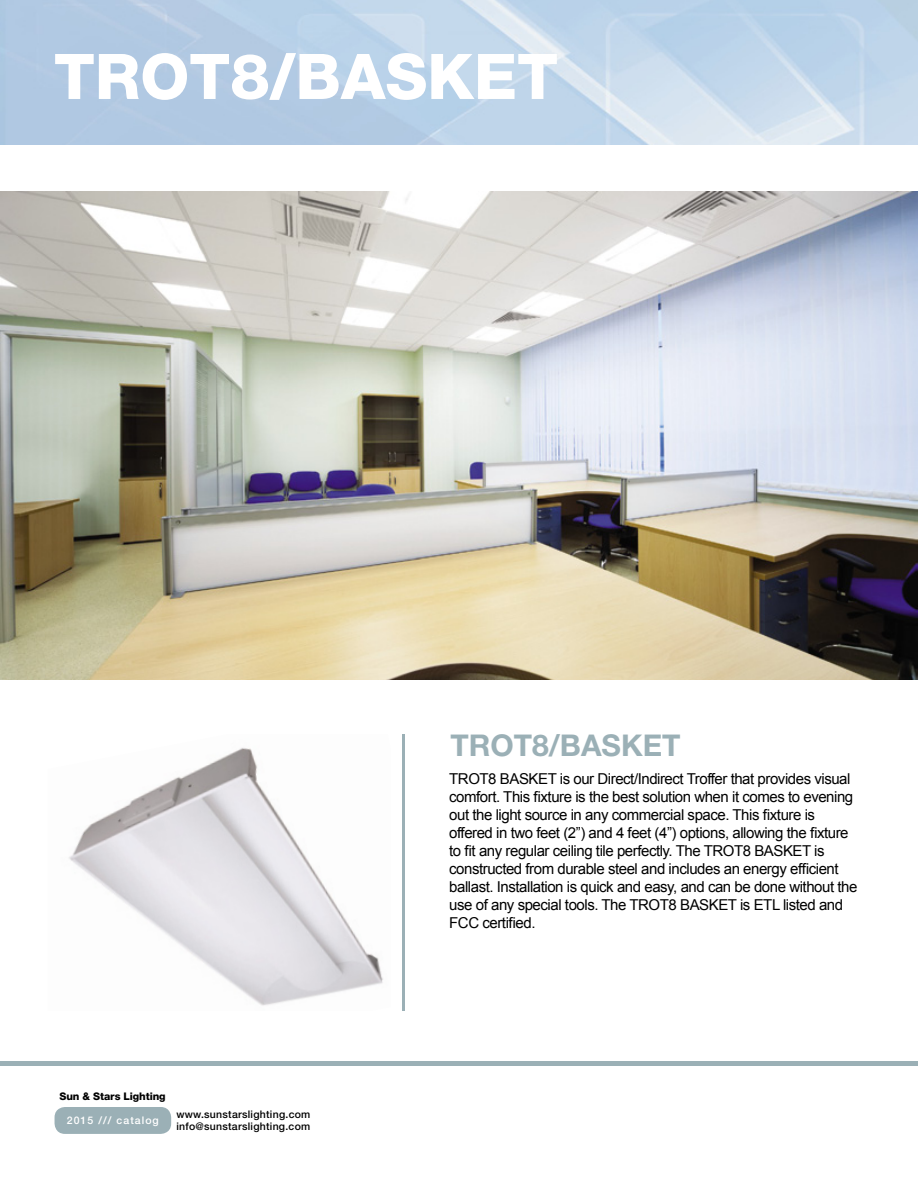
<style>
.page{position:relative;width:918px;height:1188px;background:#fff}
.page>*{position:absolute;margin:0;border:0;box-sizing:border-box;transform-origin:0 0}
.t1{font:800 63px "Helvetica Neue LT Pro";color:#fff}
.t2{font:700 30px "Helvetica Neue LT Pro";color:#9bb0b6}
.t3{font:15px/18px "Arial";letter-spacing:-.03em;color:#000}
.t4{font:500 10.5px "Helvetica Neue LT Pro";letter-spacing:.025em;color:#000}
.t5{font:800 10.5px "Helvetica Neue LT Pro";letter-spacing:-.01em;color:#000}
.t6{font:500 10.5px "Helvetica Neue LT Pro";letter-spacing:.1em;color:#fff}
</style>
<div class="page">
<hr style="left:0;top:1062px;width:918px;height:4px;background:#9bb0b6">
<div style="left:55px;top:1107px;width:116px;height:27px;background:#9bb0b6;border-radius:11px"></div>
<svg style="left:403px;top:734px;width:2px;height:277px"></svg>
<img style="left:0;top:191px;width:918px;height:488px">
<img style="left:69px;top:747px;width:314px;height:259px">
<h1 class="t1" style="left:54px;top:39px;width:505px">TROT8/BASKET</h1>
<p class="t5" style="left:60px;top:1090px;width:108px">Sun &amp; Stars Lighting</p>
<p class="t6" style="left:67px;top:1114px;width:94px">2015 /// catalog</p>
<p class="t4" style="left:176px;top:1108px;width:136px">www.sunstarslighting.com</p>
<p class="t4" style="left:176px;top:1120px;width:135px">info@sunstarslighting.com</p>
<h2 class="t2" style="left:450px;top:727px;width:232px">TROT8/BASKET</h2>
<p class="t3" style="left:449px;top:770px;width:410px">TROT8 BASKET is our Direct/Indirect Troffer that provides visual comfort. This fixture is the best solution when it comes to evening out the light source in any commercial space. This fixture is offered in two feet (2”) and 4 feet (4”) options, allowing the fixture to fit any regular ceiling tile perfectly. The TROT8 BASKET is constructed from durable steel and includes an energy efficient ballast. Installation is quick and easy, and can be done without the use of any special tools. The TROT8 BASKET is ETL listed and FCC certified.</p>
</div>
